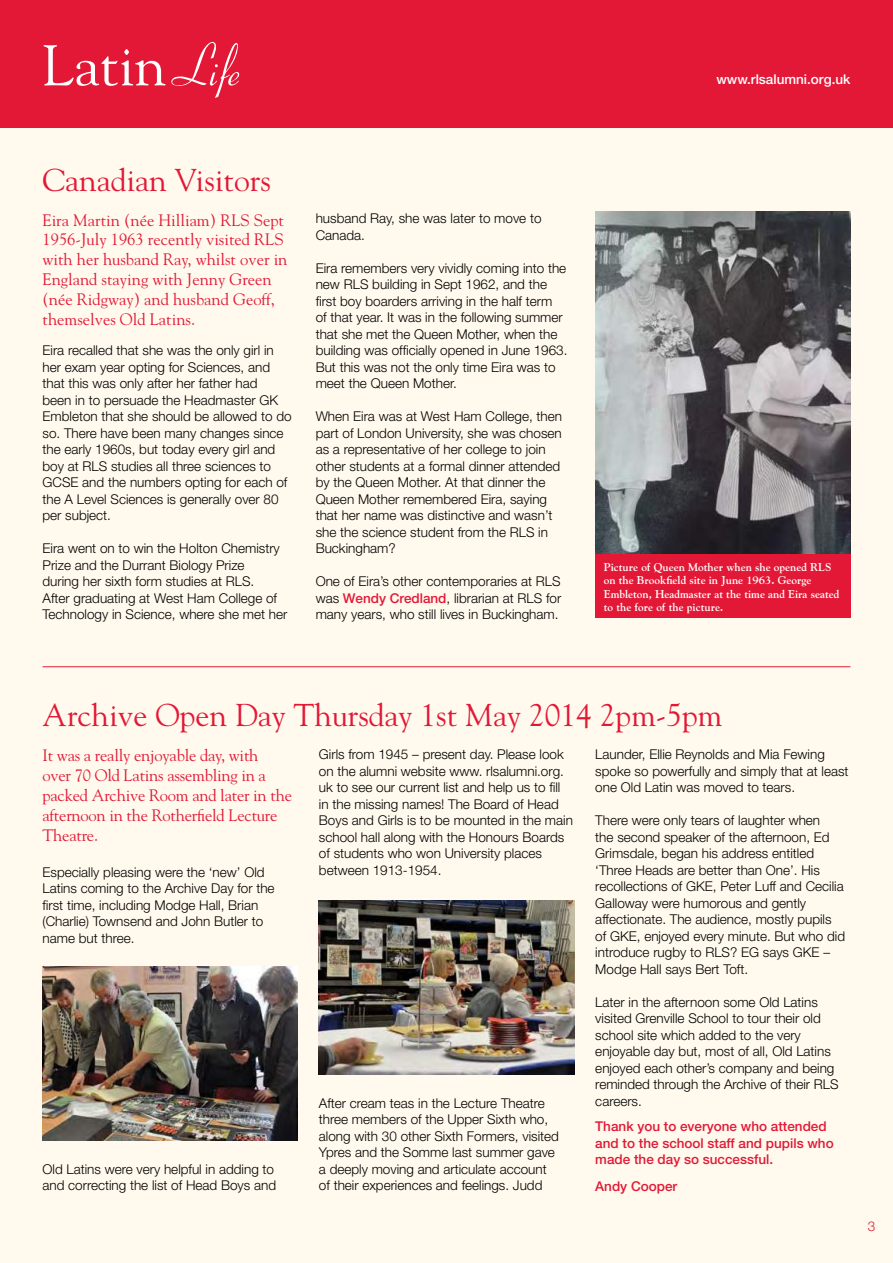
<style>
.page{position:relative;width:893px;height:1263px;background:#fffaed}
.page>*{position:absolute;margin:0;border:0;box-sizing:border-box;transform-origin:0 0}
.t1{font:57px "Goudy";color:#fff}
.t2{font:31.5px "Goudy";color:#e21836}
.t3{font:16.5px/19.8px "Goudy";color:#e21836}
.t4{font:300 13.5px/16.5px "Helvetica Neue";color:#000}
.t5{font:500 13.5px/16.5px "Helvetica Neue";color:#e21836}
.t6{font:500 13.5px "Helvetica Neue";color:#fff}
.t7{font:300 13.5px "Helvetica Neue";color:#e21836}
.t8{font:700 11.25px/13.5px "Goudy";color:#fff}
.s1{font-family:"Cornet";font-size:61.5px}
.s2{font-weight:500;color:#e21836}
</style>
<div class="page">
<div style="left:0;top:0;width:893px;height:128px;background:#e21836"></div>
<hr style="left:43px;top:666px;width:807px;height:1px;background:#e21836">
<img style="left:595px;top:212px;width:255px;height:342px">
<div style="left:595px;top:554px;width:255px;height:64px;background:#e21836"></div>
<img style="left:43px;top:967px;width:255px;height:174px">
<img style="left:319px;top:900px;width:255px;height:175px">
<h1 class="t1" style="left:43px;top:32px;width:207px">Latin <span class="s1">Life</span></h1>
<h2 class="t2" style="left:43px;top:167px;width:230px">Canadian Visitors</h2>
<p class="t3" style="left:43px;top:211px;width:246px">Eira Martin (née Hilliam) RLS Sept<br>1956-July 1963 recently visited RLS with her husband Ray, whilst over in<br>England staying with Jenny Green (née Ridgway) and husband Geoff, themselves Old Latins.</p>
<p class="t4" style="left:43px;top:343px;width:251px">Eira recalled that she was the only girl in her exam year opting for Sciences, and that this was only after her father had<br>been in to persuade the Headmaster GK Embleton that she should be allowed to do so. There have been many changes since the early 1960s, but today every girl and boy at RLS studies all three sciences to GCSE and the numbers opting for each of the A Level Sciences is generally over 80 per subject.</p>
<p class="t4" style="left:43px;top:541px;width:246px">Eira went on to win the Holton Chemistry Prize and the Durrant Biology Prize<br>during her sixth form studies at RLS.<br>After graduating at West Ham College of Technology in Science, where she met her</p>
<p class="t4" style="left:316px;top:211px;width:227px">husband Ray, she was later to move to<br>Canada.</p>
<p class="t4" style="left:316px;top:261px;width:253px">Eira remembers very vividly coming into the new RLS building in Sept 1962, and the first boy boarders arriving in the half term<br>of that year. It was in the following summer that she met the Queen Mother, when the building was officially opened in June 1963.<br>But this was not the only time Eira was to meet the Queen Mother.</p>
<p class="t4" style="left:316px;top:409px;width:248px">When Eira was at West Ham College, then part of London University, she was chosen as a representative of her college to join other students at a formal dinner attended by the Queen Mother. At that dinner the Queen Mother remembered Eira, saying that her name was distinctive and wasn’t she the science student from the RLS in Buckingham?</p>
<p class="t4" style="left:316px;top:574px;width:247px;text-align:justify">One of Eira’s other contemporaries at RLS was <span class="s2">Wendy Credland</span>, librarian at RLS for many years, who still lives in Buckingham.</p>
<p class="t6" style="left:716px;top:74px;width:136px">www.rlsalumni.org.uk</p>
<p class="t8" style="left:604px;top:561px;width:237px">Picture of Queen Mother when she opened RLS on the Brookfield site in June 1963. George Embleton, Headmaster at the time and Eira seated to the fore of the picture.</p>
<h2 class="t2" style="left:43px;top:703px;width:681px">Archive Open Day Thursday 1st May 2014 2pm-5pm</h2>
<p class="t3" style="left:43px;top:747px;width:251px">It was a really enjoyable day, with<br>over 70 Old Latins assembling in a packed Archive Room and later in the afternoon in the Rotherfield Lecture<br>Theatre.</p>
<p class="t4" style="left:43px;top:865px;width:234px">Especially pleasing were the ‘new’ Old Latins coming to the Archive Day for the first time, including Modge Hall, Brian (Charlie) Townsend and John Butler to name but three.</p>
<p class="t4" style="left:43px;top:1162px;width:235px">Old Latins were very helpful in adding to and correcting the list of Head Boys and</p>
<p class="t4" style="left:319px;top:747px;width:256px">Girls from 1945 – present day. Please look on the alumni website www. rlsalumni.org. uk to see our current list and help us to fill in the missing names! The Board of Head Boys and Girls is to be mounted in the main school hall along with the Honours Boards of students who won University places between 1913-1954.</p>
<p class="t4" style="left:319px;top:1096px;width:242px">After cream teas in the Lecture Theatre three members of the Upper Sixth who, along with 30 other Sixth Formers, visited Ypres and the Somme last summer gave a deeply moving and articulate account of their experiences and feelings. Judd</p>
<p class="t4" style="left:595px;top:747px;width:255px">Launder, Ellie Reynolds and Mia Fewing spoke so powerfully and simply that at least one Old Latin was moved to tears.</p>
<p class="t4" style="left:595px;top:813px;width:251px">There were only tears of laughter when<br>the second speaker of the afternoon, Ed Grimsdale, began his address entitled ‘Three Heads are better than One’. His recollections of GKE, Peter Luff and Cecilia Galloway were humorous and gently affectionate. The audience, mostly pupils of GKE, enjoyed every minute. But who did introduce rugby to RLS? EG says GKE – Modge Hall says Bert Toft.</p>
<p class="t4" style="left:595px;top:994px;width:245px">Later in the afternoon some Old Latins visited Grenville School to tour their old school site which added to the very enjoyable day but, most of all, Old Latins enjoyed each other’s company and being reminded through the Archive of their RLS careers.</p>
<p class="t5" style="left:595px;top:1119px;width:240px">Thank you to everyone who attended and to the school staff and pupils who made the day so successful.</p>
<p class="t5" style="left:595px;top:1179px;width:84px">Andy Cooper</p>
<p class="t7" style="left:868px;top:1220px;width:9px">3</p>
</div>
